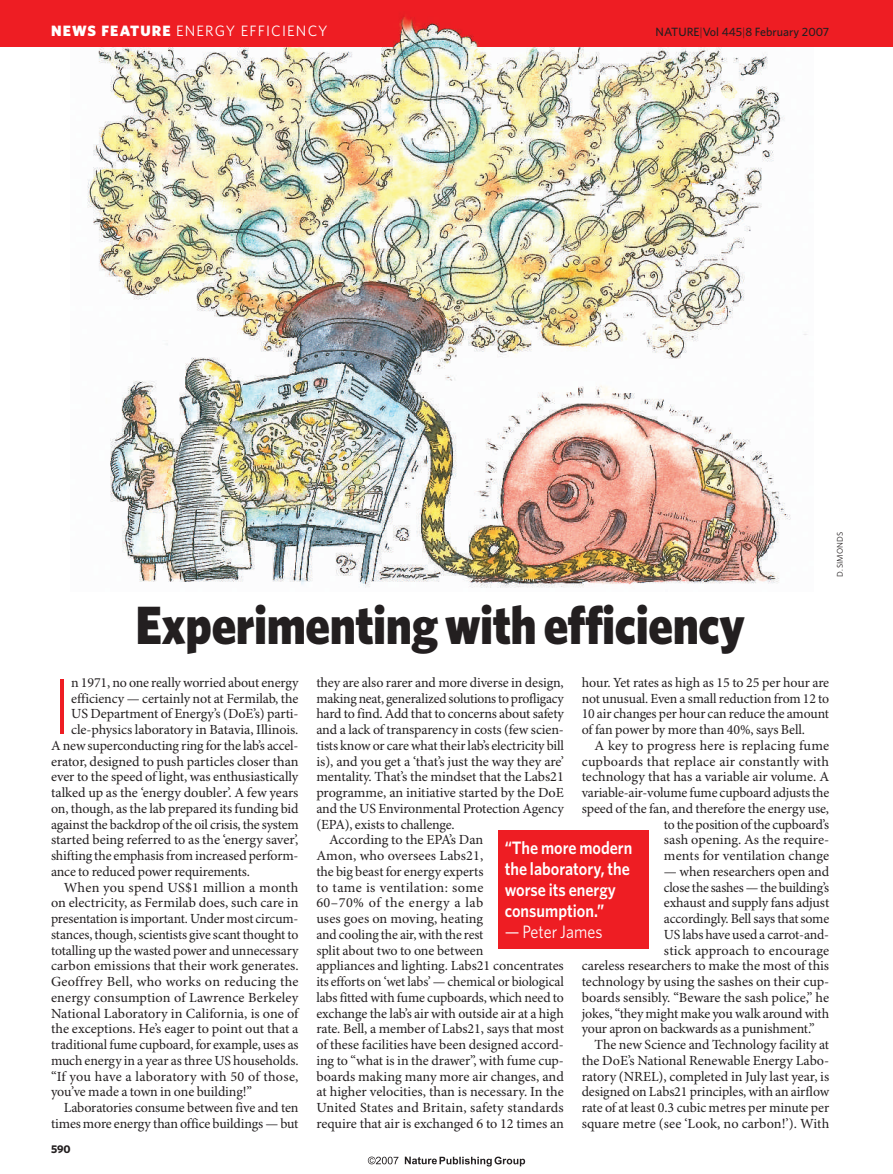
<style>
.page{position:relative;width:893px;height:1174px;background:#fff}
.page>*{position:absolute;margin:0;border:0;box-sizing:border-box;transform-origin:0 0}
.t1{font:300 79.35px "Whitney";color:#ee1d23}
.t2{font:900 54px "Whitney";letter-spacing:-.01em;color:#231f20;scale:.9 1}
.t3{font:600 18px/21px "Whitney";color:#fff;scale:.9 1}
.t4{font:18px "Whitney";color:#fff;scale:.9 1}
.t5{font:15px "Whitney";letter-spacing:.075em;color:#fff}
.t6{font:13.95px/15.8px "Minion Pro";letter-spacing:-.005em;color:#231f20;text-align:justify}
.t7{font:13.95px "Minion Pro";letter-spacing:.02em;color:#231f20}
.t8{font:13.95px "Minion Pro";letter-spacing:.015em;color:#231f20}
.t9{font:13.95px "Minion Pro";letter-spacing:.03em;color:#231f20}
.t10{font:500 12px "Whitney";color:#231f20}
.t11{font:700 11.25px "Whitney";color:#231f20}
.t12{font:8.25px "Whitney";color:#231f20}
.s1{font-weight:900}
.s2{font-weight:300}
</style>
<div class="page">
<div style="left:498px;top:830px;width:151px;height:119px;background:#ee1d23"></div>
<div style="left:0;top:0;width:893px;height:47px;background:#ee1d23"></div>
<img style="left:87px;top:16px;width:720px;height:572px">
<svg style="left:405px;top:1156px;width:120px;height:10px"></svg>
<svg style="left:368px;top:1156px;width:30px;height:8px"></svg>
<p class="t5" style="left:51px;top:25px;width:278px"><span class="s1">NEWS FEATURE</span> ENERGY EFFICIENCY</p>
<p class="t10" style="left:656px;top:27px;width:175px">NATURE<span class="s2">|</span>Vol 445<span class="s2">|</span>8 February 2007</p>
<h2 class="t2" style="left:135px;top:605px;width:679px">Experimenting with efficiency</h2>
<p class="t12" style="left:837px;top:577px;width:46px;rotate:-90deg">D. SIMONDS</p>
<h1 class="t1" style="left:51px;top:677px;width:22px">I</h1>
<p class="t6" style="left:71px;top:675px;width:229px">n 1971, no one really worried about energy</p>
<p class="t6" style="left:71px;top:691px;width:229px">efficiency — certainly not at Fermilab, the</p>
<p class="t6" style="left:71px;top:707px;width:229px">US Department of Energy’s (DoE’s) parti-</p>
<p class="t6" style="left:71px;top:723px;width:229px">cle-physics laboratory in Batavia, Illinois.</p>
<p class="t6" style="left:51px;top:738px;width:249px">A new superconducting ring for the lab’s accel-</p>
<p class="t6" style="left:51px;top:754px;width:249px">erator, designed to push particles closer than</p>
<p class="t6" style="left:51px;top:770px;width:249px">ever to the speed of light, was enthusiastically</p>
<p class="t6" style="left:51px;top:786px;width:249px">talked up as the ‘energy doubler’. A few years</p>
<p class="t6" style="left:51px;top:801px;width:249px">on, though, as the lab prepared its funding bid</p>
<p class="t6" style="left:51px;top:817px;width:249px">against the backdrop of the oil crisis, the system</p>
<p class="t6" style="left:51px;top:833px;width:249px">started being referred to as the ‘energy saver’,</p>
<p class="t6" style="left:51px;top:849px;width:249px">shifting the emphasis from increased perform-</p>
<p class="t6" style="left:51px;top:864px;width:201px">ance to reduced power requirements.</p>
<p class="t8" style="left:64px;top:881px;width:236px">When you spend US$1 million a month</p>
<p class="t6" style="left:51px;top:896px;width:249px">on electricity, as Fermilab does, such care in</p>
<p class="t6" style="left:51px;top:912px;width:249px">presentation is important. Under most circum-</p>
<p class="t6" style="left:51px;top:927px;width:249px">stances, though, scientists give scant thought to</p>
<p class="t6" style="left:51px;top:943px;width:249px">totalling up the wasted power and unnecessary</p>
<p class="t6" style="left:51px;top:959px;width:249px">carbon emissions that their work generates.</p>
<p class="t7" style="left:51px;top:976px;width:249px">Geoffrey Bell, who works on reducing the</p>
<p class="t6" style="left:51px;top:990px;width:249px">energy consumption of Lawrence Berkeley</p>
<p class="t6" style="left:51px;top:1006px;width:249px">National Laboratory in California, is one of</p>
<p class="t6" style="left:51px;top:1022px;width:249px">the exceptions. He’s eager to point out that a</p>
<p class="t6" style="left:51px;top:1038px;width:249px">traditional fume cupboard, for example, uses as</p>
<p class="t6" style="left:51px;top:1053px;width:249px">much energy in a year as three US households.</p>
<p class="t6" style="left:51px;top:1069px;width:249px">“If you have a laboratory with 50 of those,</p>
<p class="t6" style="left:51px;top:1085px;width:203px">you’ve made a town in one building!”</p>
<p class="t6" style="left:64px;top:1101px;width:236px">Laboratories consume between five and ten</p>
<p class="t6" style="left:51px;top:1116px;width:249px">times more energy than office buildings — but</p>
<p class="t11" style="left:51px;top:1144px;width:21px">590</p>
<p class="t6" style="left:316px;top:675px;width:249px">they are also rarer and more diverse in design,</p>
<p class="t6" style="left:316px;top:691px;width:249px">making neat, generalized solutions to profligacy</p>
<p class="t6" style="left:316px;top:707px;width:249px">hard to find. Add that to concerns about safety</p>
<p class="t6" style="left:316px;top:723px;width:249px">and a lack of transparency in costs (few scien-</p>
<p class="t6" style="left:316px;top:738px;width:249px">tists know or care what their lab’s electricity bill</p>
<p class="t6" style="left:316px;top:754px;width:249px">is), and you get a ‘that’s just the way they are’</p>
<p class="t6" style="left:316px;top:770px;width:249px">mentality. That’s the mindset that the Labs21</p>
<p class="t6" style="left:316px;top:786px;width:249px">programme, an initiative started by the DoE</p>
<p class="t6" style="left:316px;top:801px;width:249px">and the US Environmental Protection Agency</p>
<p class="t6" style="left:316px;top:817px;width:140px">(EPA), exists to challenge.</p>
<p class="t6" style="left:329px;top:833px;width:156px">According to the EPA’s Dan</p>
<p class="t6" style="left:316px;top:849px;width:169px">Amon, who oversees Labs21,</p>
<p class="t6" style="left:316px;top:864px;width:169px">the big beast for energy experts</p>
<p class="t7" style="left:316px;top:881px;width:169px">to tame is ventilation: some</p>
<p class="t9" style="left:316px;top:897px;width:169px">60–70% of the energy a lab</p>
<p class="t6" style="left:316px;top:912px;width:168px">uses goes on moving, heating</p>
<p class="t6" style="left:316px;top:927px;width:169px">and cooling the air, with the rest</p>
<p class="t6" style="left:316px;top:943px;width:168px">split about two to one between</p>
<p class="t6" style="left:316px;top:959px;width:249px">appliances and lighting. Labs21 concentrates</p>
<p class="t6" style="left:316px;top:975px;width:249px">its efforts on ‘wet labs’ — chemical or biological</p>
<p class="t6" style="left:316px;top:990px;width:249px">labs fitted with fume cupboards, which need to</p>
<p class="t6" style="left:316px;top:1006px;width:249px">exchange the lab’s air with outside air at a high</p>
<p class="t6" style="left:316px;top:1022px;width:249px">rate. Bell, a member of Labs21, says that most</p>
<p class="t6" style="left:316px;top:1038px;width:249px">of these facilities have been designed accord-</p>
<p class="t6" style="left:316px;top:1053px;width:249px">ing to “what is in the drawer”, with fume cup-</p>
<p class="t6" style="left:316px;top:1069px;width:249px">boards making many more air changes, and</p>
<p class="t6" style="left:316px;top:1085px;width:249px">at higher velocities, than is necessary. In the</p>
<p class="t6" style="left:316px;top:1101px;width:249px">United States and Britain, safety standards</p>
<p class="t6" style="left:316px;top:1116px;width:249px">require that air is exchanged 6 to 12 times an</p>
<p class="t6" style="left:582px;top:675px;width:249px">hour. Yet rates as high as 15 to 25 per hour are not unusual. Even a small reduction from 12 to 10 air changes per hour can reduce the amount of fan power by more than 40%, says Bell.</p>
<p class="t6" style="left:582px;top:738px;width:249px;text-align:right">A key to progress here is replacing fume cupboards that replace air constantly with technology that has a variable air volume. A variable-air-volume fume cupboard adjusts the speed of the fan, and therefore the energy use, to the position of the cupboard’s<br>sash opening. As the require-<br>ments for ventilation change</p>
<p class="t6" style="left:664px;top:864px;width:167px">— when researchers open and</p>
<p class="t6" style="left:664px;top:880px;width:167px">close the sashes — the building’s</p>
<p class="t6" style="left:664px;top:896px;width:167px">exhaust and supply fans adjust</p>
<p class="t6" style="left:664px;top:912px;width:167px">accordingly. Bell says that some</p>
<p class="t6" style="left:664px;top:927px;width:167px">US labs have used a carrot-and-</p>
<p class="t8" style="left:664px;top:944px;width:167px">stick approach to encourage</p>
<p class="t6" style="left:582px;top:959px;width:249px">careless researchers to make the most of this</p>
<p class="t6" style="left:582px;top:975px;width:249px">technology by using the sashes on their cup-</p>
<p class="t6" style="left:582px;top:990px;width:249px">boards sensibly. “Beware the sash police,” he</p>
<p class="t6" style="left:582px;top:1006px;width:249px">jokes, “they might make you walk around with</p>
<p class="t6" style="left:582px;top:1022px;width:235px">your apron on backwards as a punishment.”</p>
<p class="t6" style="left:594px;top:1038px;width:236px">The new Science and Technology facility at</p>
<p class="t6" style="left:582px;top:1053px;width:249px">the DoE’s National Renewable Energy Labo-</p>
<p class="t6" style="left:582px;top:1069px;width:249px">ratory (NREL), completed in July last year, is</p>
<p class="t6" style="left:582px;top:1085px;width:249px">designed on Labs21 principles, with an airflow</p>
<p class="t6" style="left:582px;top:1101px;width:249px">rate of at least 0.3 cubic metres per minute per</p>
<p class="t6" style="left:582px;top:1116px;width:249px">square metre (see ‘Look, no carbon!’). With</p>
<p class="t3" style="left:505px;top:838px;width:143px">“The more modern the laboratory, the worse its energy consumption.”</p>
<p class="t4" style="left:505px;top:925px;width:110px">— Peter James</p>
</div>
